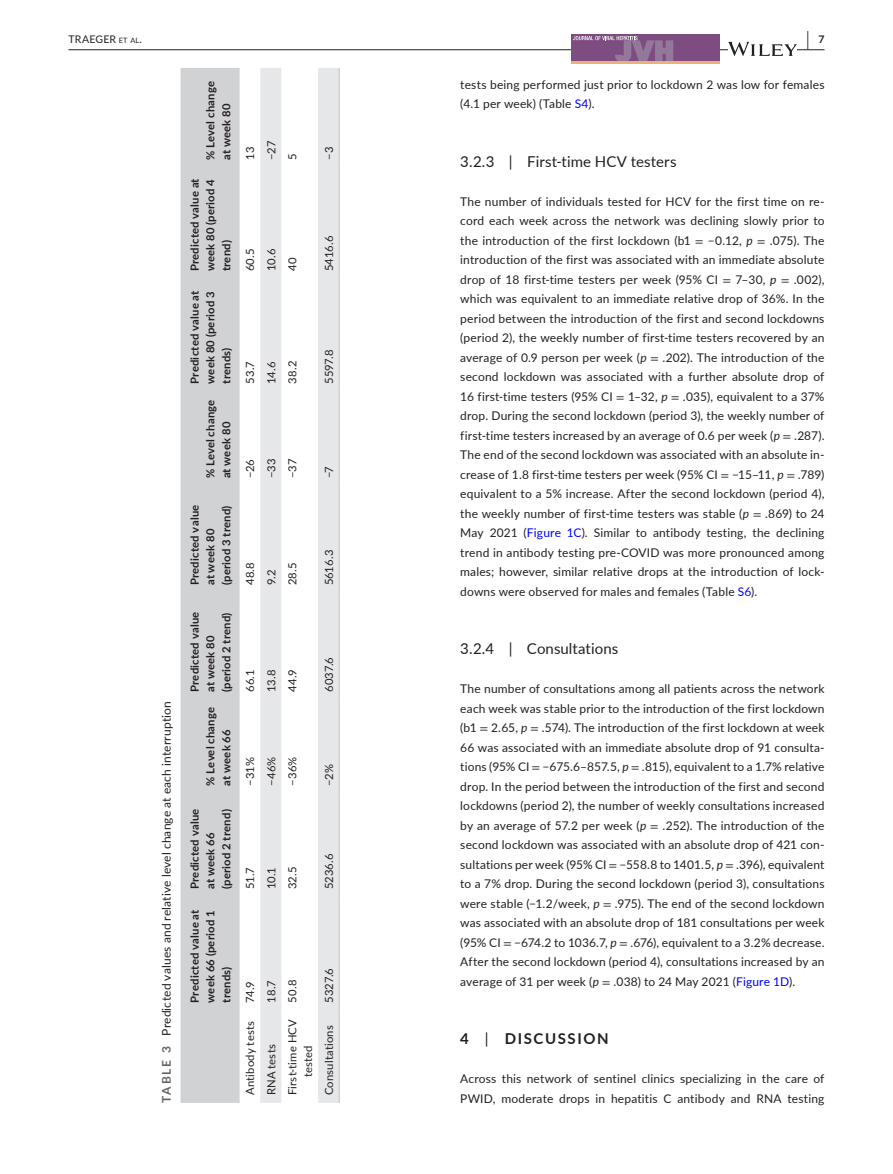
<style>
.page{position:relative;width:893px;height:1174px;background:#fff}
.page>*{position:absolute;margin:0;border:0;box-sizing:border-box;transform-origin:0 0}
.t1{font:700 19.5px "Lato";color:#231f20;scale:.43 1}
.t2{font:15px "Lato";letter-spacing:.01em;color:#231f20}
.t3{font:700 15px "Lato";letter-spacing:.11em;color:#231f20}
.t4{font:12px/19.5px "Lato";letter-spacing:.015em;color:#231f20;text-align:justify}
.t5{font:700 12px "Lato";letter-spacing:.145em;color:#636366}
.t6{font:700 11.25px/15.8px "Lato";letter-spacing:.02em;color:#231f20}
.t7{font:11.25px/15.8px "Lato";letter-spacing:.015em;color:#231f20}
.t8{font:10.5px "Lato";letter-spacing:.02em;color:#231f20}
.s1{font-size:7.35px}
.s2{color:#00f}
.s3{font-family:"STIX"}
.s4{font-style:italic}
.s5{font-weight:400}
</style>
<div class="page">
<hr style="left:68px;top:49px;width:756px;height:1px;background:#231f20">
<div style="left:571px;top:34px;width:149px;height:30px;background:#7d4c80"></div>
<svg style="left:573px;top:36px;width:100px;height:26px"></svg>
<hr style="left:571px;top:62px;width:149px;height:2px;background:#efaf78">
<svg style="left:728px;top:42px;width:69px;height:14px"></svg>
<div style="left:181px;top:68px;width:59px;height:1034px;background:#d1d2d4"></div>
<svg style="left:260px;top:68px;width:78px;height:1034px;fill:#e9eaec"></svg>
<hr style="left:338px;top:1010px;width:2px;height:92px;background:#d1d2d4">
<hr style="left:338px;top:896px;width:2px;height:114px;background:#d1d2d4">
<hr style="left:338px;top:793px;width:2px;height:103px;background:#d1d2d4">
<hr style="left:338px;top:699px;width:2px;height:94px;background:#d1d2d4">
<hr style="left:338px;top:592px;width:2px;height:107px;background:#d1d2d4">
<hr style="left:338px;top:486px;width:2px;height:106px;background:#d1d2d4">
<hr style="left:338px;top:391px;width:2px;height:95px;background:#d1d2d4">
<hr style="left:338px;top:279px;width:2px;height:112px;background:#d1d2d4">
<hr style="left:338px;top:167px;width:2px;height:112px;background:#d1d2d4">
<hr style="left:338px;top:68px;width:2px;height:99px;background:#d1d2d4">
<p class="t8" style="left:68px;top:31px;width:75px">TRAEGER <span class="s1">et al</span>.</p>
<h1 class="t1" style="left:807px;top:25px;width:43px">| <sup>7</sup></h1>
<p class="t4" style="left:460px;top:74px;width:366px">tests being performed just prior to lockdown 2 was low for females (4.1 per week) (Table <span class="s2">S4</span>).</p>
<p class="t6" style="left:202px;top:160px;width:80px;rotate:-90deg">% Level change at week 80</p>
<p class="t7" style="left:263px;top:160px;width:20px;rotate:-90deg">−27</p>
<p class="t7" style="left:242px;top:160px;width:14px;rotate:-90deg">13</p>
<p class="t7" style="left:321px;top:160px;width:14px;rotate:-90deg">−3</p>
<p class="t7" style="left:284px;top:160px;width:8px;rotate:-90deg">5</p>
<p class="t2" style="left:460px;top:150px;width:218px">3.2.3 | First-time HCV testers</p>
<p class="t4" style="left:460px;top:191px;width:366px">The number of individuals tested for HCV for the first time on re&shy;cord each week across the network was declining slowly prior to the introduction of the first lockdown (b1 <span class="s3">=</span> −0.12, <span class="s4">p</span> <span class="s3">=</span> .075). The introduction of the first was associated with an immediate absolute drop of 18 first-time testers per week (95% CI <span class="s3">=</span> 7–30, <span class="s4">p</span> <span class="s3">=</span> .002), which was equivalent to an immediate relative drop of 36%. In the period between the introduction of the first and second lockdowns (period 2), the weekly number of first-time testers recovered by an average of 0.9 person per week (<span class="s4">p</span> <span class="s3">=</span> .202). The introduction of the second lockdown was associated with a further absolute drop of 16 first-time testers (95% CI <span class="s3">=</span> 1–32, <span class="s4">p</span> <span class="s3">=</span> .035), equivalent to a 37% drop. During the second lockdown (period 3), the weekly number of first-time testers increased by an average of 0.6 per week (<span class="s4">p</span> <span class="s3">=</span> .287).<br>The end of the second lockdown was associated with an absolute in&shy;crease of 1.8 first-time testers per week (95% CI <span class="s3">=</span> −15–11, <span class="s4">p</span> <span class="s3">=</span> .789) equivalent to a 5% increase. After the second lockdown (period 4), the weekly number of first-time testers was stable (<span class="s4">p</span> <span class="s3">=</span> .869) to 24<br>May 2021 (<span class="s2">Figure 1C</span>). Similar to antibody testing, the declining trend in antibody testing pre-COVID was more pronounced among males; however, similar relative drops at the introduction of lock&shy;downs were observed for males and females (Table <span class="s2">S6</span>).</p>
<p class="t6" style="left:186px;top:271px;width:94px;text-align:justify;rotate:-90deg">Predicted value at week 80 (period 4 trend)</p>
<p class="t7" style="left:321px;top:271px;width:37px;rotate:-90deg">5416.6</p>
<p class="t7" style="left:242px;top:271px;width:25px;rotate:-90deg">60.5</p>
<p class="t7" style="left:263px;top:271px;width:24px;rotate:-90deg">10.6</p>
<p class="t7" style="left:284px;top:271px;width:15px;rotate:-90deg">40</p>
<p class="t6" style="left:186px;top:384px;width:94px;text-align:justify;rotate:-90deg">Predicted value at week 80 (period 3 trends)</p>
<p class="t7" style="left:321px;top:384px;width:36px;rotate:-90deg">5597.8</p>
<p class="t7" style="left:284px;top:384px;width:25px;rotate:-90deg">38.2</p>
<p class="t7" style="left:242px;top:384px;width:24px;rotate:-90deg">53.7</p>
<p class="t7" style="left:263px;top:384px;width:24px;rotate:-90deg">14.6</p>
<p class="t6" style="left:202px;top:478px;width:80px;rotate:-90deg">% Level change at week 80</p>
<p class="t7" style="left:263px;top:478px;width:21px;rotate:-90deg">−33</p>
<p class="t7" style="left:284px;top:478px;width:21px;rotate:-90deg">−37</p>
<p class="t7" style="left:242px;top:478px;width:20px;rotate:-90deg">−26</p>
<p class="t7" style="left:321px;top:478px;width:14px;rotate:-90deg">−7</p>
<p class="t6" style="left:186px;top:585px;width:82px;rotate:-90deg">Predicted value at week 80 (period 3 trend)</p>
<p class="t7" style="left:321px;top:585px;width:37px;rotate:-90deg">5616.3</p>
<p class="t7" style="left:242px;top:585px;width:25px;rotate:-90deg">48.8</p>
<p class="t7" style="left:284px;top:585px;width:24px;rotate:-90deg">28.5</p>
<p class="t7" style="left:263px;top:585px;width:17px;rotate:-90deg">9.2</p>
<p class="t4" style="left:156px;top:1035px;width:336px;rotate:-90deg">Predicted values and relative level change at each interruption</p>
<p class="t5" style="left:158px;top:1102px;width:58px;rotate:-90deg">TABLE 3</p>
<p class="t6" style="left:186px;top:692px;width:82px;rotate:-90deg">Predicted value at week 80 (period 2 trend)</p>
<p class="t6" style="left:202px;top:785px;width:80px;rotate:-90deg">% Level change at week 66</p>
<p class="t6" style="left:186px;top:889px;width:82px;rotate:-90deg">Predicted value at week 66 (period 2 trend)</p>
<p class="t6" style="left:186px;top:1002px;width:94px;text-align:justify;rotate:-90deg">Predicted value at week 66 (period 1 trends)</p>
<p class="t7" style="left:242px;top:692px;width:24px;rotate:-90deg">66.1</p>
<p class="t7" style="left:263px;top:692px;width:24px;rotate:-90deg">13.8</p>
<p class="t7" style="left:284px;top:692px;width:24px;rotate:-90deg">44.9</p>
<p class="t7" style="left:321px;top:692px;width:37px;rotate:-90deg">6037.6</p>
<p class="t7" style="left:242px;top:785px;width:30px;rotate:-90deg">−31%</p>
<p class="t7" style="left:263px;top:785px;width:30px;rotate:-90deg">−46%</p>
<p class="t7" style="left:284px;top:785px;width:30px;rotate:-90deg">−36%</p>
<p class="t7" style="left:321px;top:785px;width:23px;rotate:-90deg">−2%</p>
<p class="t7" style="left:242px;top:889px;width:23px;rotate:-90deg">51.7</p>
<p class="t7" style="left:263px;top:889px;width:24px;rotate:-90deg">10.1</p>
<p class="t7" style="left:284px;top:889px;width:24px;rotate:-90deg">32.5</p>
<p class="t7" style="left:321px;top:889px;width:37px;rotate:-90deg">5236.6</p>
<p class="t7" style="left:242px;top:1002px;width:23px;rotate:-90deg">74.9</p>
<p class="t7" style="left:242px;top:1095px;width:76px;rotate:-90deg">Antibody tests</p>
<p class="t7" style="left:263px;top:1002px;width:24px;rotate:-90deg">18.7</p>
<p class="t7" style="left:263px;top:1095px;width:53px;rotate:-90deg">RNA tests</p>
<p class="t7" style="left:284px;top:1002px;width:24px;rotate:-90deg">50.8</p>
<p class="t7" style="left:284px;top:1077px;width:60px;text-indent:-18px;rotate:-90deg">First-time HCV tested</p>
<p class="t7" style="left:321px;top:1002px;width:36px;rotate:-90deg">5327.6</p>
<p class="t7" style="left:321px;top:1095px;width:72px;rotate:-90deg">Consultations</p>
<p class="t2" style="left:460px;top:638px;width:159px">3.2.4 | Consultations</p>
<p class="t4" style="left:460px;top:678px;width:366px">The number of consultations among all patients across the network each week was stable prior to the introduction of the first lockdown (b1 <span class="s3">=</span> 2.65, <span class="s4">p</span> <span class="s3">=</span> .574). The introduction of the first lockdown at week 66 was associated with an immediate absolute drop of 91 consulta&shy;tions (95% CI <span class="s3">=</span> −675.6–857.5, <span class="s4">p</span> <span class="s3">=</span> .815), equivalent to a 1.7% relative drop. In the period between the introduction of the first and second lockdowns (period 2), the number of weekly consultations increased by an average of 57.2 per week (<span class="s4">p</span> <span class="s3">=</span> .252). The introduction of the second lockdown was associated with an absolute drop of 421 con&shy;sultations per week (95% CI <span class="s3">=</span> −558.8 to 1401.5, <span class="s4">p</span> <span class="s3">=</span> .396), equivalent to a 7% drop. During the second lockdown (period 3), consultations were stable (−1.2/week, <span class="s4">p</span> <span class="s3">=</span> .975). The end of the second lockdown was associated with an absolute drop of 181 consultations per week (95% CI <span class="s3">=</span> −674.2 to 1036.7, <span class="s4">p</span> <span class="s3">=</span> .676), equivalent to a 3.2% decrease.<br>After the second lockdown (period 4), consultations increased by an average of 31 per week (<span class="s4">p</span> <span class="s3">=</span> .038) to 24 May 2021 (<span class="s2">Figure 1D</span>).</p>
<p class="t3" style="left:460px;top:1028px;width:150px">4 <span class="s5">|</span> DISCUSSION</p>
<p class="t4" style="left:460px;top:1068px;width:366px">Across this network of sentinel clinics specializing in the care of</p>
<p class="t4" style="left:460px;top:1088px;width:366px">PWID, moderate drops in hepatitis C antibody and RNA testing</p>
</div>
